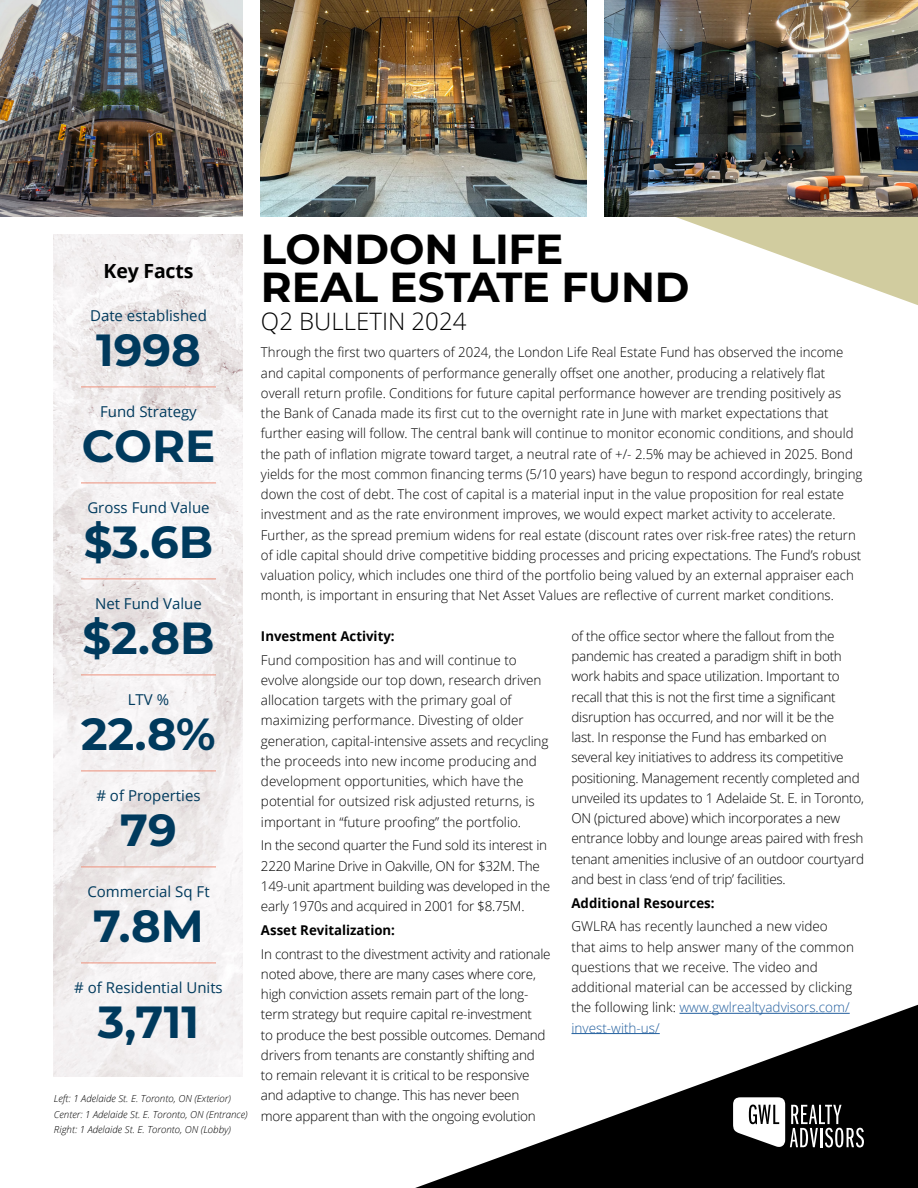
<style>
.page{position:relative;width:918px;height:1188px;background:#fff}
.page>*{position:absolute;margin:0;border:0;box-sizing:border-box;transform-origin:0 0}
.t1{font:700 45px "Montserrat";color:#003a5d}
.t2{font:700 42px/37.5px "Montserrat";letter-spacing:-.005em;color:#000}
.t3{font:300 24px "Open Sans";color:#000}
.t4{font:700 19.5px "Open Sans";letter-spacing:-.01em;color:#000}
.t5{font:15px "Open Sans";color:#003a5d}
.t6{font:300 13.5px/20.2px "Open Sans";color:#000}
.t7{font:300 13.5px/20.2px "Open Sans";letter-spacing:-.02em;color:#000}
.t8{font:700 13.5px "Open Sans";color:#000}
.t9{font:italic 300 9.75px/15.8px "Open Sans";color:#000}
.s1{color:#215e9e}
</style>
<div class="page">
<svg style="left:666px;top:216px;width:252px;height:89px"></svg>
<svg style="left:415px;top:1005px;width:503px;height:183px"></svg>
<img style="left:54px;top:234px;width:189px;height:843px">
<hr style="left:680px;top:1013px;width:170px;height:1px;background:#215e9e">
<hr style="left:571px;top:1033px;width:89px;height:1px;background:#215e9e">
<hr style="left:81px;top:387px;width:135px;height:1px;background:#ec907b">
<hr style="left:81px;top:483px;width:135px;height:1px;background:#ec907b">
<hr style="left:81px;top:579px;width:135px;height:1px;background:#ec907b">
<hr style="left:81px;top:675px;width:135px;height:1px;background:#ec907b">
<hr style="left:81px;top:771px;width:135px;height:1px;background:#ec907b">
<hr style="left:81px;top:867px;width:135px;height:1px;background:#ec907b">
<hr style="left:81px;top:963px;width:135px;height:1px;background:#ec907b">
<svg style="left:733px;top:1097px;width:131px;height:51px"></svg>
<img style="left:0;top:0;width:243px;height:216px">
<img style="left:261px;top:0;width:325px;height:216px">
<img style="left:604px;top:0;width:314px;height:216px">
<p class="t4" style="left:104px;top:257px;width:91px">Key Facts</p>
<p class="t5" style="left:90px;top:306px;width:118px">Date established</p>
<p class="t1" style="left:96px;top:318px;width:106px">1998</p>
<p class="t5" style="left:100px;top:402px;width:98px">Fund Strategy</p>
<p class="t1" style="left:82px;top:414px;width:135px">CORE</p>
<p class="t5" style="left:87px;top:498px;width:124px">Gross Fund Value</p>
<p class="t1" style="left:84px;top:510px;width:131px">$3.6B</p>
<p class="t5" style="left:95px;top:594px;width:108px">Net Fund Value</p>
<p class="t1" style="left:82px;top:606px;width:134px">$2.8B</p>
<p class="t5" style="left:128px;top:690px;width:43px">LTV %</p>
<p class="t1" style="left:81px;top:702px;width:136px">22.8%</p>
<p class="t5" style="left:96px;top:786px;width:106px"># of Properties</p>
<p class="t1" style="left:120px;top:798px;width:58px">79</p>
<p class="t5" style="left:87px;top:882px;width:124px">Commercial Sq Ft</p>
<p class="t1" style="left:93px;top:894px;width:112px">7.8M</p>
<p class="t5" style="left:74px;top:978px;width:150px"># of Residential Units</p>
<p class="t1" style="left:98px;top:990px;width:103px">3,711</p>
<p class="t9" style="left:54px;top:1090px;width:195px">Left: 1 Adelaide St. E. Toronto, ON (Exterior)<br>Center: 1 Adelaide St. E. Toronto, ON (Entrance)<br>Right: 1 Adelaide St. E. Toronto, ON (Lobby)</p>
<h1 class="t2" style="left:261px;top:228px;width:430px">LONDON LIFE<br>REAL ESTATE FUND</h1>
<h1 class="t3" style="left:261px;top:305px;width:207px">Q2 BULLETIN 2024</h1>
<p class="t6" style="left:261px;top:342px;width:603px">Through the first two quarters of 2024, the London Life Real Estate Fund has observed the income and capital components of performance generally offset one another, producing a relatively flat overall return profile. Conditions for future capital performance however are trending positively as the Bank of Canada made its first cut to the overnight rate in June with market expectations that further easing will follow. The central bank will continue to monitor economic conditions, and should the path of inflation migrate toward target, a neutral rate of +/- 2.5% may be achieved in 2025. Bond yields for the most common financing terms (5/10 years) have begun to respond accordingly, bringing down the cost of debt. The cost of capital is a material input in the value proposition for real estate investment and as the rate environment improves, we would expect market activity to accelerate.<br>Further, as the spread premium widens for real estate (discount rates over risk-free rates) the return of idle capital should drive competitive bidding processes and pricing expectations. The Fund’s robust valuation policy, which includes one third of the portfolio being valued by an external appraiser each month, is important in ensuring that Net Asset Values are reflective of current market conditions.</p>
<h2 class="t8" style="left:261px;top:626px;width:135px">Investment Activity:</h2>
<p class="t6" style="left:261px;top:649px;width:289px">Fund composition has and will continue to evolve alongside our top down, research driven allocation targets with the primary goal of maximizing performance. Divesting of older generation, capital-intensive assets and recycling the proceeds into new income producing and development opportunities, which have the potential for outsized risk adjusted returns, is important in “future proofing” the portfolio.</p>
<p class="t7" style="left:261px;top:835px;width:291px">In the second quarter the Fund sold its interest in 2220 Marine Drive in Oakville, ON for $32M. The 149-unit apartment building was developed in the early 1970s and acquired in 2001 for $8.75M.</p>
<h2 class="t8" style="left:261px;top:920px;width:136px">Asset Revitalization:</h2>
<p class="t7" style="left:261px;top:943px;width:291px">In contrast to the divestment activity and rationale noted above, there are many cases where core, high conviction assets remain part of the long&shy;term strategy but require capital re-investment<br>to produce the best possible outcomes. Demand drivers from tenants are constantly shifting and<br>to remain relevant it is critical to be responsive and adaptive to change. This has never been more apparent than with the ongoing evolution</p>
<p class="t7" style="left:571px;top:625px;width:294px">of the office sector where the fallout from the pandemic has created a paradigm shift in both work habits and space utilization. Important to recall that this is not the first time a significant disruption has occurred, and nor will it be the<br>last. In response the Fund has embarked on several key initiatives to address its competitive positioning. Management recently completed and unveiled its updates to 1 Adelaide St. E. in Toronto, ON (pictured above) which incorporates a new entrance lobby and lounge areas paired with fresh tenant amenities inclusive of an outdoor courtyard and best in class ‘end of trip’ facilities.</p>
<h2 class="t8" style="left:571px;top:893px;width:145px">Additional Resources:</h2>
<p class="t6" style="left:571px;top:916px;width:284px">GWLRA has recently launched a new video that aims to help answer many of the common questions that we receive. The video and additional material can be accessed by clicking the following link: <span class="s1">www.gwlrealtyadvisors.com/ invest-with-us/</span></p>
</div>
